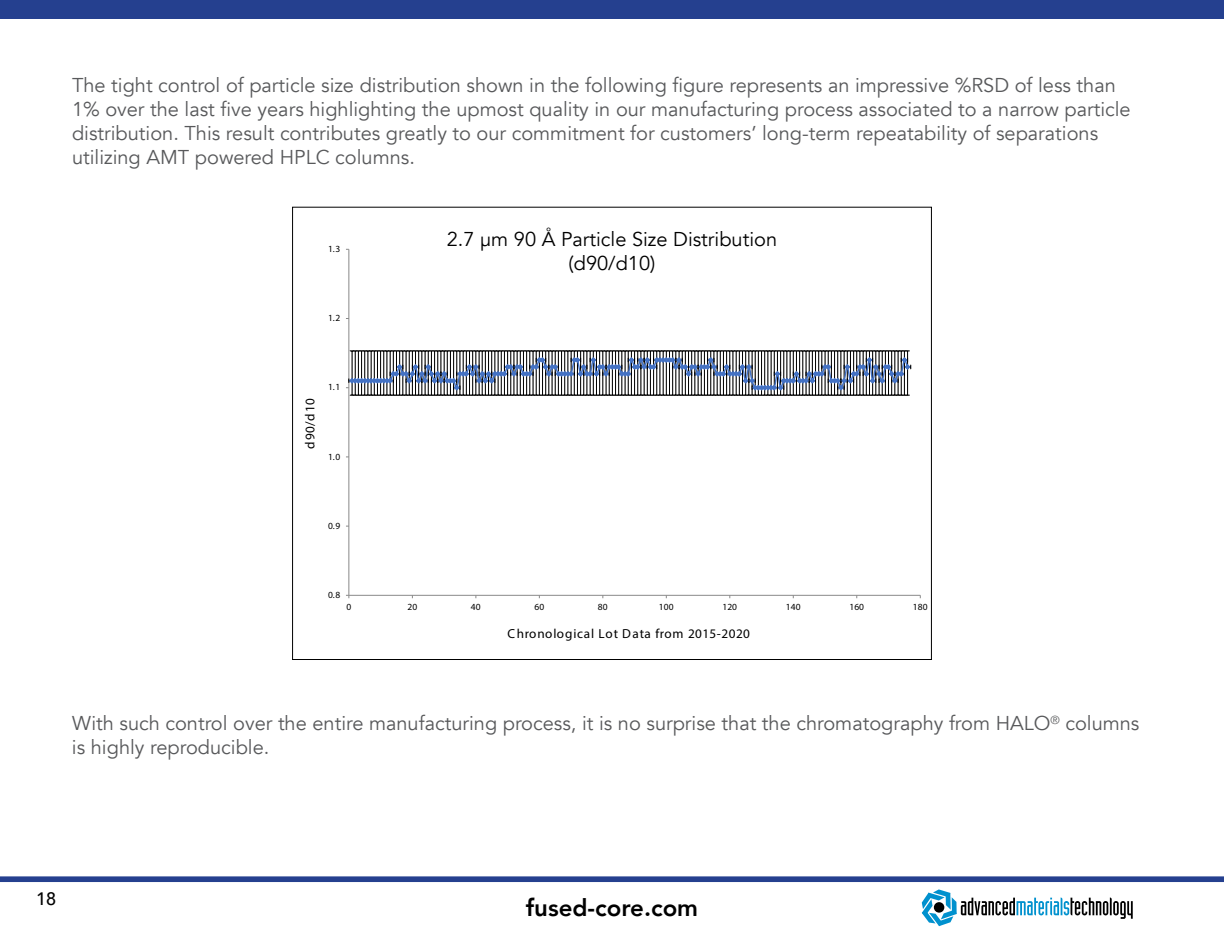
<style>
.page{position:relative;width:1224px;height:936px;background:#fff}
.page>*{position:absolute;margin:0;border:0;box-sizing:border-box;transform-origin:0 0}
.t1{font:800 24px "Avenir";color:#000}
.t2{font:20px/24px "Avenir";color:#58595b}
.t3{font:20px/24px "Avenir";color:#000;text-align:center}
.t4{font:500 18px "Avenir";color:#000}
.t5{font:13.2px "Myriad Pro";letter-spacing:.03em;color:#000}
.t6{font:9.4px "Myriad Pro";letter-spacing:.01em;color:#000}
</style>
<div class="page">
<div style="left:0;top:0;width:1224px;height:19px;background:#25408f"></div>
<svg style="left:922px;top:889px;width:211px;height:37px"></svg>
<div style="left:934px;top:902px;width:10px;height:11px;background:#000;border-radius:50%"></div>
<svg style="left:0;top:876px;width:1224px;height:6px;background:#334c96"></svg>
<hr style="left:349px;top:249px;width:1px;height:346px;background:#898989">
<hr style="left:349px;top:595px;width:571px;height:1px;background:#898989">
<svg style="left:346px;top:351px;width:565px;height:45px"></svg>
<p class="t2" style="left:72px;top:73px;width:1060px">The tight control of particle size distribution shown in the following figure represents an impressive %RSD of less than 1% over the last five years highlighting the upmost quality in our manufacturing process associated to a narrow particle distribution. This result contributes greatly to our commitment for customers’ long-term repeatability of separations utilizing AMT powered HPLC columns.</p>
<p class="t6" style="left:328px;top:243px;width:14px">1.3</p>
<p class="t6" style="left:328px;top:312px;width:14px">1.2</p>
<p class="t3" style="left:447px;top:227px;width:332px">2.7 µm 90 Å Particle Size Distribution (d90/d10)</p>
<p class="t5" style="left:302px;top:449px;width:52px;rotate:-90deg">d90/d10</p>
<p class="t6" style="left:328px;top:382px;width:14px">1.1</p>
<p class="t6" style="left:328px;top:451px;width:14px">1.0</p>
<p class="t6" style="left:328px;top:520px;width:14px">0.9</p>
<p class="t6" style="left:328px;top:589px;width:14px">0.8</p>
<p class="t6" style="left:346px;top:601px;width:6px">0</p>
<p class="t6" style="left:407px;top:601px;width:11px">20</p>
<p class="t6" style="left:471px;top:601px;width:11px">40</p>
<p class="t6" style="left:534px;top:601px;width:11px">60</p>
<p class="t6" style="left:598px;top:601px;width:11px">80</p>
<p class="t6" style="left:659px;top:601px;width:16px">100</p>
<p class="t6" style="left:722px;top:601px;width:16px">120</p>
<p class="t6" style="left:786px;top:601px;width:16px">140</p>
<p class="t6" style="left:849px;top:601px;width:16px">160</p>
<p class="t6" style="left:913px;top:601px;width:16px">180</p>
<p class="t5" style="left:507px;top:626px;width:244px">C hronological Lot Data from 2015-2020</p>
<p class="t2" style="left:72px;top:712px;width:1069px">With such control over the entire manufacturing process, it is no surprise that the chromatography from HALO<sup>®</sup> columns is highly reproducible.</p>
<p class="t4" style="left:36px;top:883px;width:22px">18</p>
<p class="t1" style="left:526px;top:889px;width:174px">fused-core.com</p>
</div>
